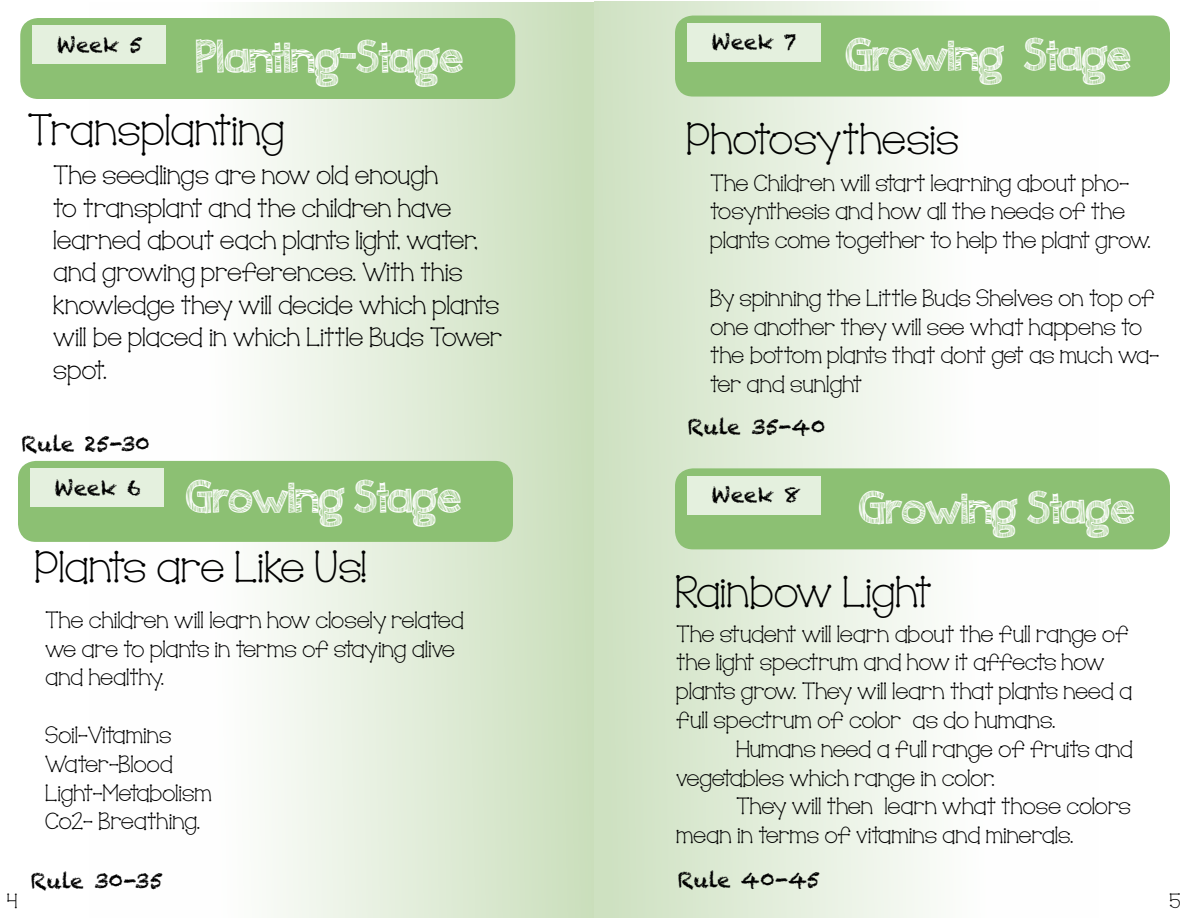
<style>
.page{position:relative;width:1188px;height:918px;background:#fff}
.page>*{position:absolute;margin:0;border:0;box-sizing:border-box;transform-origin:0 0}
.t1{font:45px "ingrained";color:#fff}
.t2{font:45px "KG True Colors";letter-spacing:.02em;color:#000}
.t3{font:27px/32.4px "KG True Colors";letter-spacing:.015em;color:#000}
.t4{font:24px/28.8px "KG True Colors";letter-spacing:.015em;color:#000}
.t5{font:21px "Chalkduster";color:#000}
.t6{font:21px "KG True Colors";color:#000}
</style>
<div class="page">
<div style="left:90px;top:3px;width:504px;height:915px;background:linear-gradient(to right,#fff,#ccdfbd)"></div>
<div style="left:594px;top:2px;width:504px;height:916px;background:linear-gradient(to right,#d0e2c4,#fff)"></div>
<div style="left:20px;top:18px;width:495px;height:81px;background:#8cc073;border-radius:18px"></div>
<div style="left:33px;top:25px;width:133px;height:39px;background:#e4f0de"></div>
<div style="left:675px;top:16px;width:495px;height:81px;background:#8cc073;border-radius:18px"></div>
<div style="left:688px;top:23px;width:133px;height:39px;background:#e4f0de"></div>
<div style="left:675px;top:468px;width:495px;height:81px;background:#8cc073;border-radius:18px"></div>
<div style="left:688px;top:476px;width:133px;height:38px;background:#e4f0de"></div>
<div style="left:18px;top:461px;width:495px;height:81px;background:#8cc073;border-radius:18px"></div>
<div style="left:31px;top:468px;width:133px;height:39px;background:#e4f0de"></div>
<p class="t5" style="left:57px;top:32px;width:87px">Week 5</p>
<h1 class="t1" style="left:196px;top:26px;width:269px">Planting-Stage</h1>
<h1 class="t2" style="left:28px;top:105px;width:258px">Transplanting</h1>
<p class="t3" style="left:54px;top:160px;width:450px">The seedlings are now old enough<br>to transplant and the children have learned about each plants light, water, and growing preferences. With this knowledge they will decide which plants will be placed in which Little Buds Tower spot.</p>
<p class="t5" style="left:21px;top:431px;width:130px">Rule 25-30</p>
<h1 class="t1" style="left:55px;top:466px;width:408px"><sup>Week</sup> <sup>6</sup> Growing Stage</h1>
<h1 class="t2" style="left:36px;top:542px;width:332px">Plants are Like Us!</h1>
<p class="t4" style="left:46px;top:606px;width:420px">The children will learn how closely related we are to plants in terms of staying alive and healthy.</p>
<p class="t4" style="left:46px;top:721px;width:168px">Soil-Vitamins<br>Water-Blood<br>Light-Metabolism<br>Co2- Breathing.</p>
<p class="t5" style="left:31px;top:868px;width:134px">Rule 30-35</p>
<p class="t5" style="left:712px;top:30px;width:86px">Week 7</p>
<h1 class="t1" style="left:846px;top:24px;width:286px">Growing Stage</h1>
<h1 class="t2" style="left:688px;top:115px;width:272px">Photosythesis</h1>
<p class="t4" style="left:711px;top:169px;width:441px">The Children will start learning about pho&shy;tosynthesis and how all the needs of the plants come together to help the plant grow.</p>
<p class="t4" style="left:711px;top:284px;width:450px">By spinning the Little Buds Shelves on top of one another they will see what happens to the bottom plants that dont get as much wa&shy;ter and sunlght</p>
<p class="t5" style="left:688px;top:415px;width:139px">Rule 35-40</p>
<p class="t5" style="left:712px;top:483px;width:91px">Week 8</p>
<h1 class="t1" style="left:859px;top:477px;width:276px">Growing Stage</h1>
<h1 class="t2" style="left:676px;top:568px;width:257px">Rainbow Light</h1>
<p class="t4" style="left:677px;top:620px;width:457px">The student will learn about the full range of the light spectrum and how it affects how plants grow. They will learn that plants need a full spectrum of color as do humans.</p>
<p class="t4" style="left:677px;top:735px;width:458px;text-indent:60px">Humans need a full range of fruits and vegetables which range in color.</p>
<p class="t4" style="left:677px;top:792px;width:455px;text-indent:60px">They will then learn what those colors mean in terms of vitamins and minerals.</p>
<p class="t5" style="left:677px;top:868px;width:144px">Rule 40-45</p>
<p class="t6" style="left:7px;top:889px;width:11px">4</p>
<p class="t6" style="left:1170px;top:889px;width:12px">5</p>
</div>
